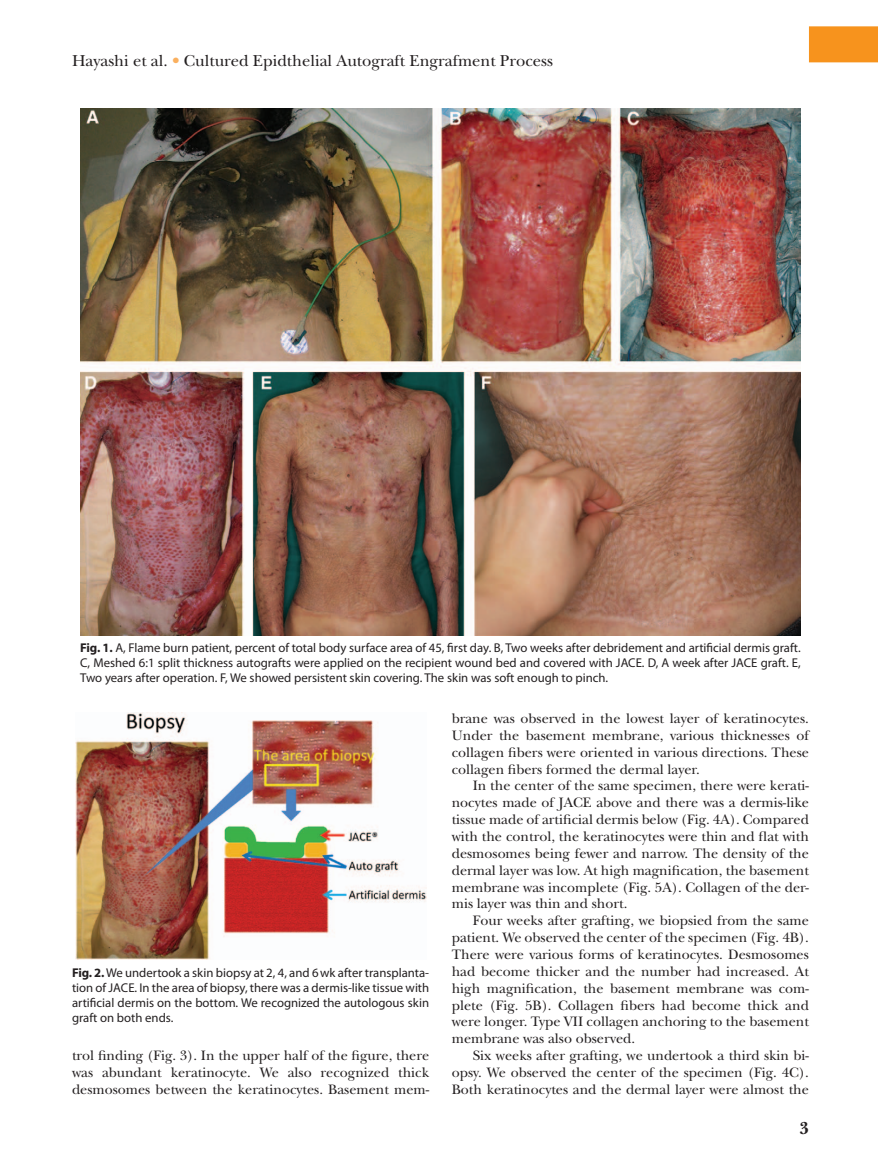
<style>
.page{position:relative;width:878px;height:1175px;background:#fff}
.page>*{position:absolute;margin:0;border:0;box-sizing:border-box;transform-origin:0 0}
.t1{font:700 18px "New Baskerville";color:#231f20}
.t2{font:16.5px "New Baskerville";color:#231f20}
.t3{font:14.25px/16.8px "New Baskerville";color:#231f20;text-align:justify}
.t4{font:12.75px/15px "Myriad Pro";color:#231f20}
.s1{color:#fab05f}
.s2{font-weight:700}
</style>
<div class="page">
<div style="left:808px;top:26px;width:70px;height:36px;background:#f7931d"></div>
<img style="left:80px;top:108px;width:720px;height:527px">
<img style="left:75px;top:712px;width:351px;height:247px">
<p class="t2" style="left:72px;top:51px;width:482px">Hayashi et al. <span class="s1">•</span> Cultured Epidthelial Autograft Engrafment Process</p>
<p class="t4" style="left:80px;top:640px;width:722px"><span class="s2">Fig. 1.</span> A, Flame burn patient, percent of total body surface area of 45, first day. B, Two weeks after debridement and artificial dermis graft.<br>C, Meshed 6:1 split thickness autografts were applied on the recipient wound bed and covered with JACE. D, A week after JACE</p>
<p class="t4" style="left:760px;top:655px;width:41px">graft. E,</p>
<p class="t4" style="left:80px;top:670px;width:529px">Two years after operation. F, We showed persistent skin covering. The skin was soft enough to pinch.</p>
<p class="t4" style="left:72px;top:965px;width:359px;text-align:justify"><span class="s2">Fig. 2.</span> We undertook a skin biopsy at 2, 4, and 6wk after transplanta&shy;tion of JACE. I n the area of biopsy, there was a dermis-like tissue with artificial dermis on the bottom. We recognized the autologous skin graft on both ends.</p>
<p class="t3" style="left:72px;top:1046px;width:359px;line-height:17.2px">trol finding (Fig. 3). In the upper half of the figure, there was abundant keratinocyte. We also recognized thick desmosomes between the keratinocytes. Basement mem-</p>
<p class="t3" style="left:452px;top:710px;width:359px">brane was observed in the lowest layer of keratinocytes.<br>Under the basement membrane, various thicknesses of collagen fibers were oriented in various directions. These collagen fibers formed the dermal layer.</p>
<p class="t3" style="left:451px;top:777px;width:359px;text-indent:21px">In the center of the same specimen, there were kerati&shy;nocytes made of JACE above and there was a dermis-like tissue made of artificial dermis below (Fig. 4A). Compared with the control, the keratinocytes were thin and flat with desmosomes being fewer and narrow. The density of the dermal layer was low. At high magnification, the basement membrane was incomplete (Fig. 5A). Collagen of the der&shy;mis layer was thin and short.</p>
<p class="t3" style="left:451px;top:912px;width:359px;text-indent:21px">Four weeks after grafting, we biopsied from the same patient. We observed the center of the specimen (Fig. 4B).<br>There were various forms of keratinocytes. Desmosomes had become thicker and the number had increased. At high magnification, the basement membrane was com&shy;plete (Fig. 5B). Collagen fibers had become thick and were longer. Type VII collagen anchoring to the basement membrane was also observed.</p>
<p class="t3" style="left:451px;top:1047px;width:359px;text-indent:21px">Six weeks after grafting, we undertook a third skin bi&shy;opsy. We observed the center of the specimen (Fig. 4C).<br>Both keratinocytes and the dermal layer were almost the</p>
<p class="t1" style="left:799px;top:1118px;width:11px">3</p>
</div>
